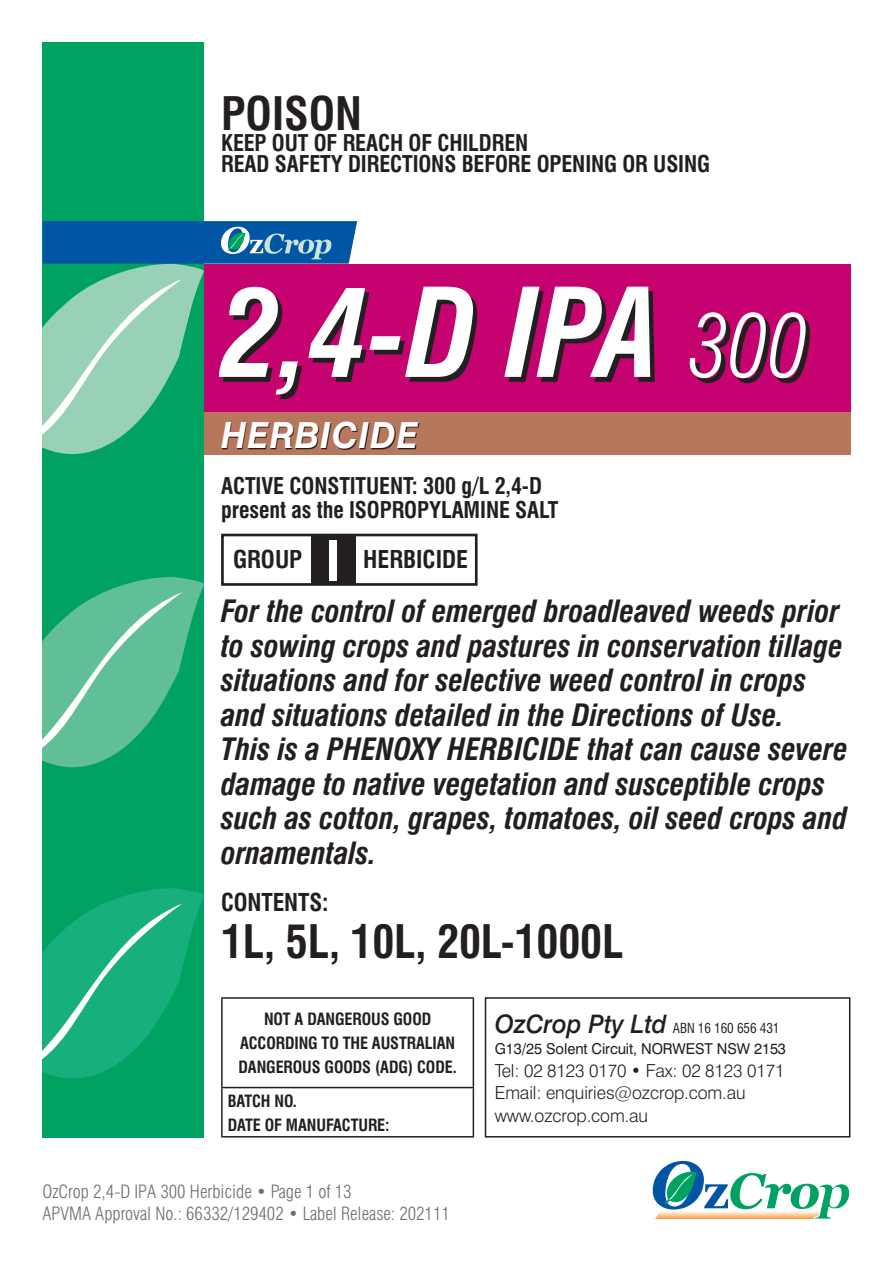
<style>
.page{position:relative;width:893px;height:1263px;background:#fff}
.page>*{position:absolute;margin:0;border:0;box-sizing:border-box;transform-origin:0 0}
.t1{font:italic 700 condensed 120px "Swiss 721 BT";color:#fff}
.t2{font:700 condensed 53.25px "Swiss 721 BT";color:#fff}
.t3{font:700 condensed 45px "Swiss 721 BT";letter-spacing:-.005em;color:#231f20}
.t4{font:italic 700 36px "Swiss 721 BT";letter-spacing:.02em;color:#fff}
.t5{font:italic 700 condensed 30px/34.5px "Swiss 721 BT";letter-spacing:-.005em;color:#231f20}
.t6{font:700 condensed 24px "Swiss 721 BT";color:#231f20}
.t7{font:700 condensed 22.5px/21px "Swiss 721 BT";letter-spacing:-.005em;color:#231f20}
.t8{font:300 condensed 18px/22.5px "Swiss 721 BT";color:#6c6d70}
.t9{font:300 18px/22.5px "Swiss 721 BT";letter-spacing:-.005em;color:#231f20}
.t10{font:700 condensed 16.5px/24px "Swiss 721 BT";letter-spacing:-.005em;color:#231f20;text-align:center}
.t11{font:15px "Swiss 721 BT";letter-spacing:-.005em;color:#231f20}
.t12{font:condensed 13.5px "Swiss 721 BT";letter-spacing:-.005em;color:#231f20}
.s1{font-weight:300;font-size:87px}
.s2{font-weight:500;font-style:italic;font-stretch:normal;font-size:25.5px}
</style>
<div class="page">
<svg style="left:653px;top:1161px;width:197px;height:58px"></svg>
<div style="left:43px;top:43px;width:161px;height:1094px;background:#00a261"></div>
<svg style="left:43px;top:577px;width:161px;height:191px"></svg>
<svg style="left:43px;top:888px;width:161px;height:191px"></svg>
<div style="left:204px;top:264px;width:646px;height:148px;background:#c60170"></div>
<div style="left:204px;top:412px;width:646px;height:43px;background:#b7775c"></div>
<svg style="left:357px;top:423px;width:62px;height:27px"></svg>
<svg style="left:357px;top:291px;width:453px;height:93px"></svg>
<div style="left:221px;top:534px;width:257px;height:52px;border:3px solid #231f20"></div>
<div style="left:311px;top:535px;width:44px;height:49px;background:#231f20"></div>
<div style="left:485px;top:997px;width:365px;height:140px;border:2px solid #231f20"></div>
<svg style="left:43px;top:221px;width:314px;height:233px"></svg>
<hr style="left:221px;top:997px;width:253px;height:2px;background:#231f20">
<hr style="left:221px;top:999px;width:2px;height:88px;background:#231f20">
<hr style="left:473px;top:999px;width:1px;height:88px;background:#231f20">
<hr style="left:221px;top:1087px;width:253px;height:1px;background:#231f20">
<hr style="left:221px;top:1088px;width:2px;height:48px;background:#231f20">
<hr style="left:473px;top:1088px;width:1px;height:48px;background:#231f20">
<hr style="left:221px;top:1136px;width:253px;height:1px;background:#231f20">
<h3 class="t3" style="left:221px;top:86px;width:142px">POISON</h3>
<p class="t7" style="left:221px;top:132px;width:490px">KEEP OUT OF REACH OF CHILDREN<br>READ SAFETY DIRECTIONS BEFORE OPENING OR USING</p>
<h1 class="t1" style="left:221px;top:261px;width:588px">2,4-D IPA <span class="s1">300</span></h1>
<p class="t4" style="left:221px;top:413px;width:199px">HERBICIDE</p>
<p class="t7" style="left:221px;top:474px;width:339px;line-height:24px">ACTIVE CONSTITUENT: 300 g/L 2,4-D present as the ISOPROPYLAMINE SALT</p>
<h2 class="t2" style="left:326px;top:530px;width:16px">I</h2>
<p class="t6" style="left:233px;top:545px;width:71px">GROUP</p>
<p class="t6" style="left:363px;top:545px;width:106px">HERBICIDE</p>
<p class="t5" style="left:221px;top:594px;width:628px">For the control of emerged broadleaved weeds prior to sowing crops and pastures in conservation tillage situations and for selective weed control in crops and situations detailed in the Directions of Use.<br>This is a PHENOXY HERBICIDE that can cause severe damage to native vegetation and susceptible crops such as cotton, grapes, tomatoes, oil seed crops and ornamentals.</p>
<p class="t6" style="left:221px;top:888px;width:109px">CONTENTS:</p>
<h3 class="t3" style="left:221px;top:914px;width:404px">1L, 5L, 10L, 20L-1000L</h3>
<p class="t10" style="left:239px;top:1007px;width:220px">NOT A DANGEROUS GOOD<br>ACCORDING TO THE AUSTRALIAN<br>DANGEROUS GOODS (ADG) CODE.</p>
<p class="t10" style="left:228px;top:1089px;width:163px;text-align:left">BATCH NO.<br>DATE OF MANUFACTURE:</p>
<p class="t8" style="left:43px;top:1180px;width:409px">OzCrop 2,4-D IPA 300 Herbicide • Page 1 of 13<br>APVMA Approval No.: 66332/129402 • Label Release: 202111</p>
<p class="t12" style="left:495px;top:1020px;width:286px"><span class="s2">OzCrop Pty Ltd</span> ABN 16 160 656 431</p>
<p class="t11" style="left:495px;top:1040px;width:293px">G13/25 Solent Circuit, NORWEST NSW 2153</p>
<p class="t9" style="left:495px;top:1059px;width:291px">Tel: 02 8123 0170 • Fax: 02 8123 0171<br>Email: enquiries@ozcrop.com.au www.ozcrop.com.au</p>
</div>
